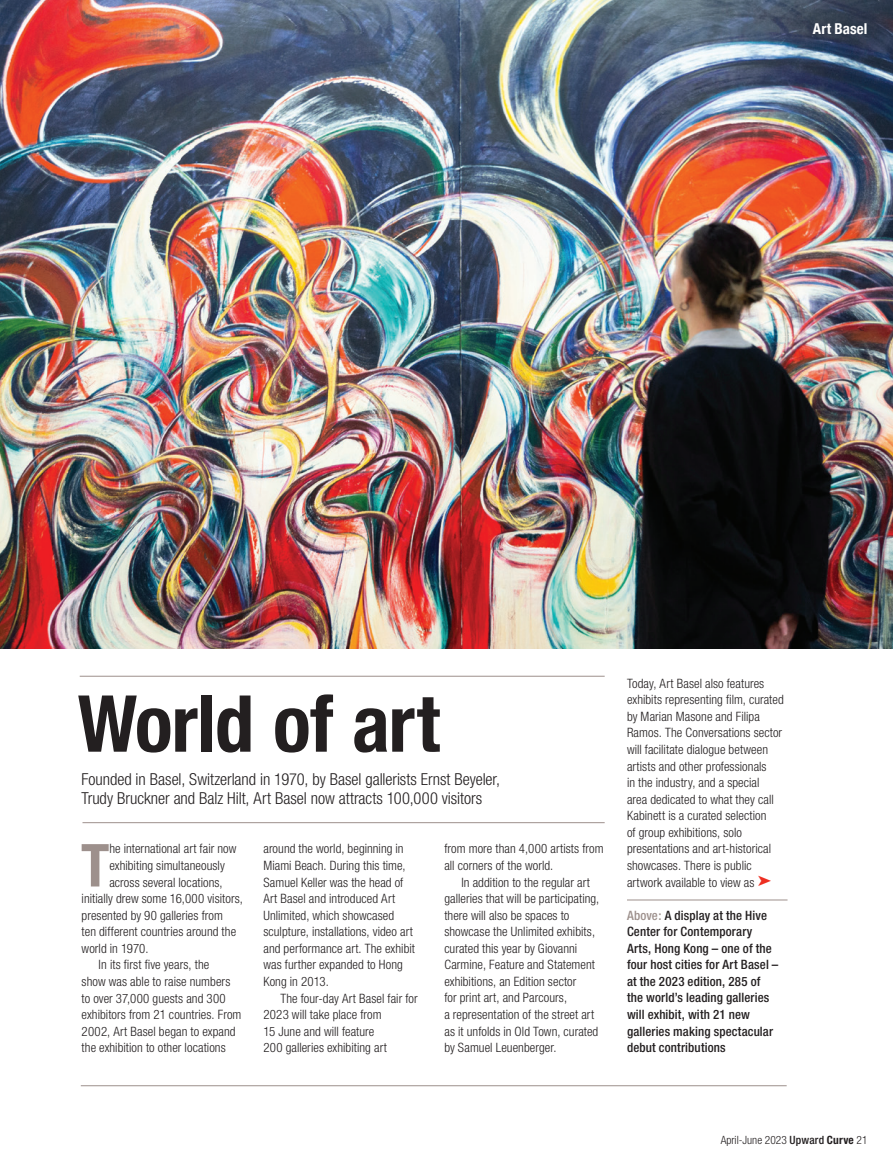
<style>
.page{position:relative;width:893px;height:1170px;background:#fff}
.page>*{position:absolute;margin:0;border:0;box-sizing:border-box;transform-origin:0 0}
.t1{font:700 condensed 78.6px "Helvetica Neue";letter-spacing:-.01em;color:#231f20}
.t2{font:700 condensed 59.25px "Helvetica Neue";color:#9d908c}
.t3{font:300 condensed 16.5px/19.5px "Helvetica Neue";color:#231f20}
.t4{font:700 condensed 15px "Helvetica Neue";letter-spacing:.005em;color:#fff}
.t5{font:300 condensed 12.9px/16.5px "Helvetica Neue";letter-spacing:.005em;color:#231f20}
.t6{font:500 condensed 12.9px/16.5px "Helvetica Neue";letter-spacing:.01em;color:#231f20}
.t7{font:300 condensed 11.4px "Helvetica Neue";color:#231f20}
.s1{color:#ee2f22}
.s2{color:#9d908c}
.s3{font-weight:500}
.s4{font-weight:700}
</style>
<div class="page">
<img style="left:0;top:0;width:893px;height:648px">
<hr style="left:80px;top:675px;width:525px;height:1px;background:#9d908c">
<hr style="left:82px;top:822px;width:523px;height:1px;background:#9d908c">
<hr style="left:627px;top:899px;width:160px;height:1px;background:#9d908c">
<hr style="left:81px;top:1085px;width:706px;height:1px;background:#9d908c">
<p class="t4" style="left:813px;top:16px;width:56px">Art Basel</p>
<h1 class="t1" style="left:78px;top:658px;width:364px">World of art</h1>
<p class="t3" style="left:81px;top:769px;width:420px">Founded in Basel, Switzerland in 1970, by Basel gallerists Ernst Beyeler,<br>Trudy Bruckner and Balz Hilt, Art Basel now attracts 100,000 visitors</p>
<h2 class="t2" style="left:81px;top:829px;width:30px">T</h2>
<p class="t5" style="left:109px;top:840px;width:129px">he international art fair now</p>
<p class="t5" style="left:109px;top:856px;width:117px">exhibiting simultaneously</p>
<p class="t5" style="left:109px;top:873px;width:115px">across several locations,</p>
<p class="t5" style="left:82px;top:890px;width:163px">initially drew some 16,000 visitors,</p>
<p class="t5" style="left:82px;top:906px;width:143px">presented by 90 galleries from</p>
<p class="t5" style="left:82px;top:923px;width:156px">ten different countries around the</p>
<p class="t5" style="left:82px;top:939px;width:68px">world in 1970.</p>
<p class="t5" style="left:99px;top:956px;width:112px">In its first five years, the</p>
<p class="t5" style="left:82px;top:972px;width:150px">show was able to raise numbers</p>
<p class="t5" style="left:82px;top:989px;width:146px">to over 37,000 guests and 300</p>
<p class="t5" style="left:82px;top:1006px;width:161px">exhibitors from 21 countries. From</p>
<p class="t5" style="left:82px;top:1022px;width:156px">2002, Art Basel began to expand</p>
<p class="t5" style="left:82px;top:1039px;width:146px">the exhibition to other locations</p>
<p class="t5" style="left:263px;top:840px;width:153px">around the world, beginning in<br>Miami Beach. During this time,<br>Samuel Keller was the head of<br>Art Basel and introduced Art<br>Unlimited, which showcased sculpture, installations, video art and performance art. The exhibit was further expanded to Hong<br>Kong in 2013.</p>
<p class="t5" style="left:263px;top:989px;width:156px;text-indent:17px">The four-day Art Basel fair for<br>2023 will take place from<br>15 June and will feature<br>200 galleries exhibiting art</p>
<p class="t5" style="left:444px;top:840px;width:161px">from more than 4,000 artists from all corners of the world.</p>
<p class="t5" style="left:444px;top:873px;width:156px;text-indent:17px">In addition to the regular art galleries that will be participating, there will also be spaces to showcase the Unlimited exhibits, curated this year by Giovanni<br>Carmine, Feature and Statement exhibitions, an Edition sector<br>for print art, and Parcours,<br>a representation of the street art as it unfolds in Old Town, curated by Samuel Leuenberger.</p>
<p class="t5" style="left:627px;top:674px;width:158px">Today, Art Basel also features exhibits representing film, curated by Marian Masone and Filipa<br>Ramos. The Conversations sector will facilitate dialogue between artists and other professionals<br>in the industry, and a special<br>area dedicated to what they call<br>Kabinett is a curated selection<br>of group exhibitions, solo presentations and art-historical showcases. There is public artwork available to view as <span class="s1">➤</span></p>
<p class="t6" style="left:627px;top:906px;width:153px"><span class="s2">Above:</span> A display at the Hive<br>Center for Contemporary<br>Arts, Hong Kong – one of the four host cities for Art Basel – at the 2023 edition, 285 of the world’s leading galleries will exhibit, with 21 new galleries making spectacular debut contributions</p>
<p class="t7" style="left:721px;top:1133px;width:148px">April-June 2023 <span class="s3">Upward</span> <span class="s4">Curve</span> 21</p>
</div>
